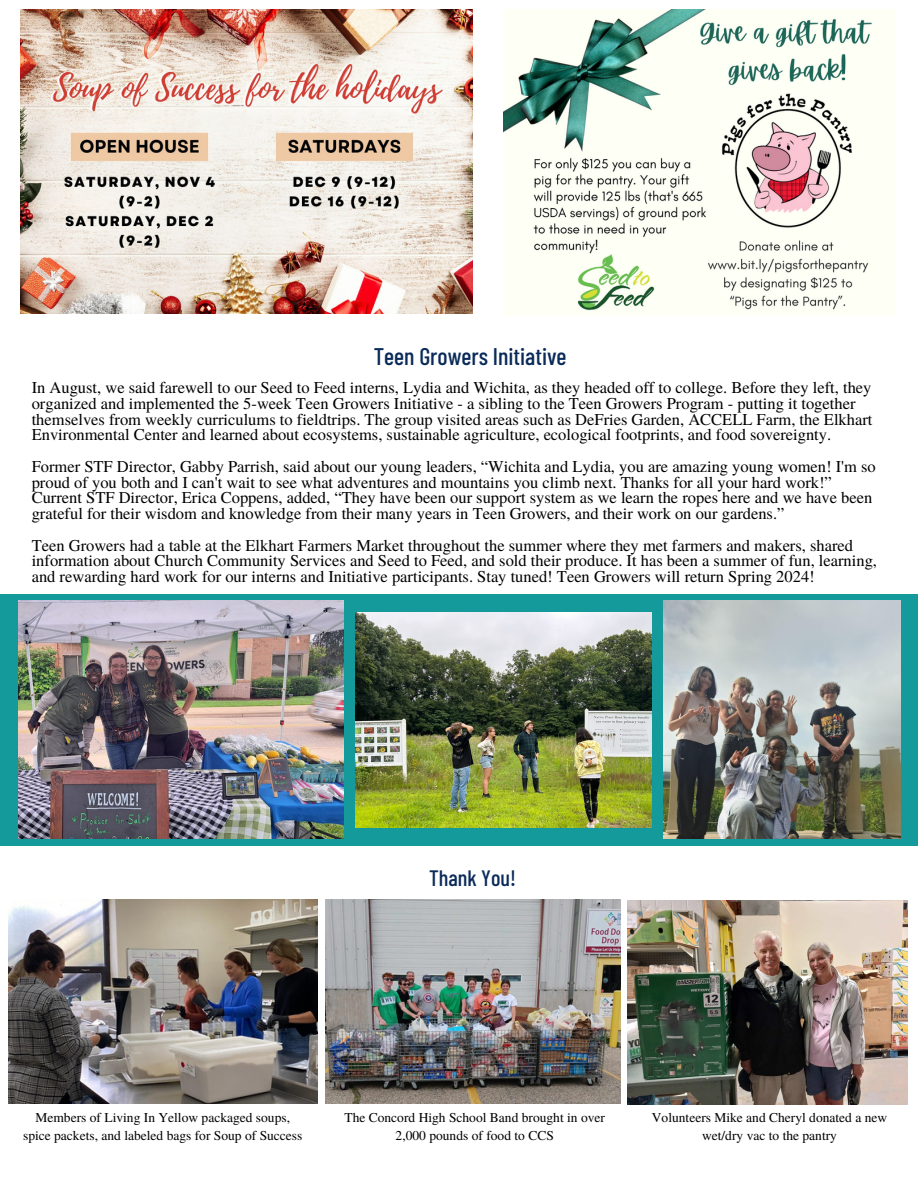
<style>
.page{position:relative;width:918px;height:1188px;background:#fff}
.page>*{position:absolute;margin:0;border:0;box-sizing:border-box;transform-origin:0 0}
.t1{font:500 24px "Barlow Condensed";color:#0a2a59}
.t2{font:500 22.2px "Barlow Condensed";color:#0a2a59}
.t3{font:16.5px/15.8px "Te X Gyre Termes";color:#000}
.t4{font:13.5px/18px "Te X Gyre Termes";color:#000;text-align:center}
</style>
<div class="page">
<img style="left:504px;top:10px;width:370px;height:302px">
<div style="left:0;top:594px;width:918px;height:251px;background:#149a9a"></div>
<img style="left:19px;top:601px;width:325px;height:237px">
<img style="left:664px;top:601px;width:236px;height:237px">
<img style="left:356px;top:612px;width:296px;height:215px">
<img style="left:21px;top:10px;width:451px;height:303px">
<img style="left:8px;top:900px;width:309px;height:204px">
<img style="left:325px;top:900px;width:295px;height:204px">
<img style="left:628px;top:901px;width:280px;height:203px">
<p class="t1" style="left:374px;top:341px;width:194px">Teen Growers Initiative</p>
<p class="t3" style="left:32px;top:379px;width:842px">In August, we said farewell to our Seed to Feed interns, Lydia and Wichita, as they headed off to college. Before they left, they organized and implemented the 5-week Teen Growers Initiative - a sibling to the Teen Growers Program - putting it together themselves from weekly curriculums to fieldtrips. The group visited areas such as DeFries Garden, ACCELL Farm, the Elkhart Environmental Center and learned about ecosystems, sustainable agriculture, ecological footprints, and food sovereignty.</p>
<p class="t3" style="left:32px;top:458px;width:846px">Former STF Director, Gabby Parrish, said about our young leaders, “Wichita and Lydia, you are amazing young women! I'm so proud of you both and I can't wait to see what adventures and mountains you climb next. Thanks for all your hard work!” Current STF Director, Erica Coppens, added, “They have been our support system as we learn the ropes here and we have been grateful for their wisdom and knowledge from their many years in Teen Growers, and their work on our gardens.”</p>
<p class="t3" style="left:32px;top:536px;width:847px">Teen Growers had a table at the Elkhart Farmers Market throughout the summer where they met farmers and makers, shared information about Church Community Services and Seed to Feed, and sold their produce. It has been a summer of fun, learning, and rewarding hard work for our interns and Initiative participants. Stay tuned! Teen Growers will return Spring 2024!</p>
<p class="t2" style="left:429px;top:863px;width:88px">Thank You!</p>
<p class="t4" style="left:23px;top:1108px;width:281px">Members of Living In Yellow packaged soups, spice packets, and labeled bags for Soup of Success</p>
<p class="t4" style="left:344px;top:1108px;width:262px">The Concord High School Band brought in over<br>2,000 pounds of food to CCS</p>
<p class="t4" style="left:652px;top:1108px;width:237px">Volunteers Mike and Cheryl donated a new wet/dry vac to the pantry</p>
</div>
